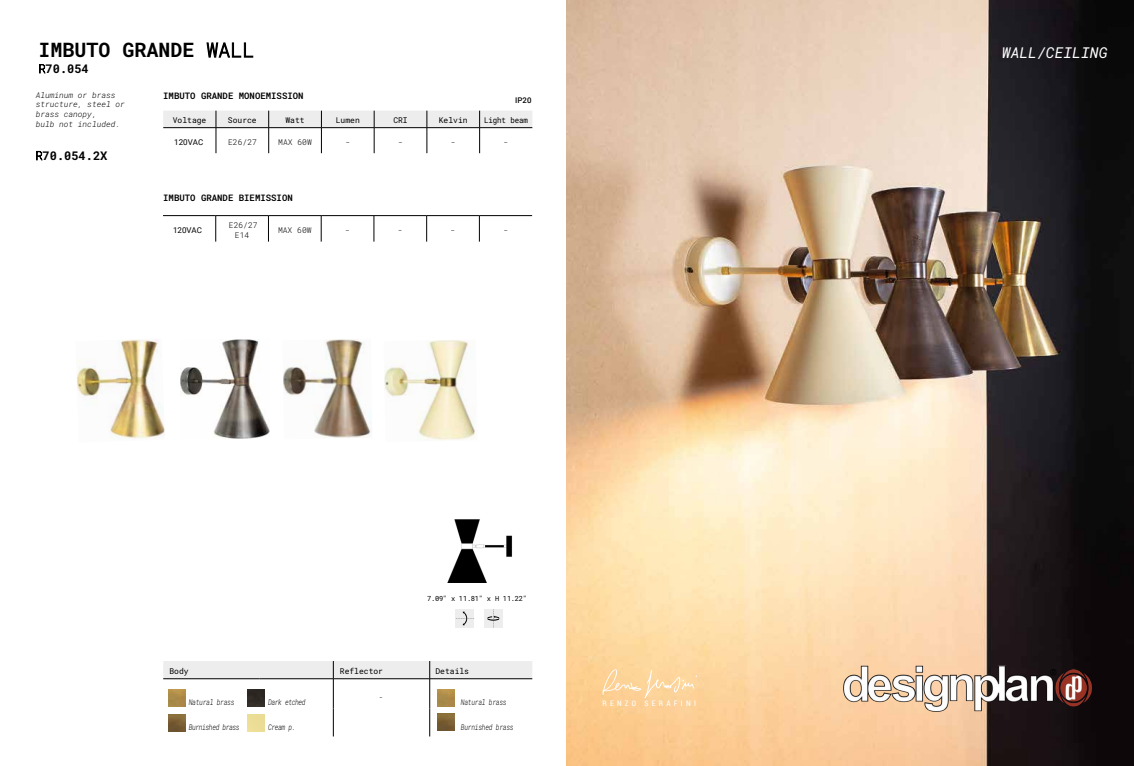
<style>
.page{position:relative;width:1134px;height:766px;background:#fff}
.page>*{position:absolute;margin:0;border:0;box-sizing:border-box;transform-origin:0 0}
.t1{font:700 20px "Roboto Mono";color:#000}
.t2{font:italic 15px "Roboto Mono";color:#fff}
.t3{font:700 12px "Roboto Mono";color:#000}
.t4{font:600 9px "Roboto Mono";color:#000}
.t5{font:italic 300 8px/9.6px "Roboto Mono";color:#000}
.t6{font:8px "Roboto Mono";color:#000}
.t7{font:italic 300 8px "Roboto Mono";letter-spacing:-.04em;color:#000;scale:.8 1}
.t8{font:300 8px/9.6px "Roboto Mono";color:#000;text-align:center}
.t9{font:italic 300 8px "Roboto Mono";letter-spacing:-.06em;color:#000;scale:.8 1}
.t10{font:8px "Roboto";color:#000}
.t11{font:8px "Roboto Mono";color:#000;scale:.93 1}
.t12{font:500 7.8px "Roboto";color:#000}
.t13{font:7.6px "Roboto Condensed";letter-spacing:.43em;color:#fff}
.t14{font:7px "Roboto Mono";letter-spacing:-.04em;color:#000}
.s1{font-weight:300}
.s2{font-weight:100}
</style>
<div class="page">
<img style="left:567px;top:0;width:567px;height:765px">
<svg style="left:602px;top:669px;width:95px;height:29px;background:#fcd7a2"></svg>
<svg style="left:163px;top:111px;width:369px;height:42px"></svg>
<div style="left:456px;top:609px;width:18px;height:18px;background:#ededed"></div>
<svg style="left:456px;top:611px;width:18px;height:14px"></svg>
<div style="left:484px;top:609px;width:19px;height:18px;background:#ededed"></div>
<svg style="left:487px;top:609px;width:12px;height:18px"></svg>
<img style="left:447px;top:519px;width:65px;height:63px">
<img style="left:77px;top:339px;width:88px;height:100px">
<hr style="left:163px;top:215px;width:53px;height:1px;background:#000">
<hr style="left:216px;top:215px;width:52px;height:1px;background:#000">
<svg style="left:216px;top:216px;width:1px;height:25px"></svg>
<hr style="left:268px;top:215px;width:53px;height:1px;background:#000">
<svg style="left:268px;top:216px;width:1px;height:25px"></svg>
<hr style="left:321px;top:215px;width:53px;height:1px;background:#000">
<svg style="left:321px;top:216px;width:1px;height:25px"></svg>
<hr style="left:374px;top:215px;width:53px;height:1px;background:#000">
<svg style="left:374px;top:216px;width:1px;height:25px"></svg>
<hr style="left:427px;top:215px;width:52px;height:1px;background:#000">
<svg style="left:426px;top:216px;width:1px;height:25px"></svg>
<hr style="left:479px;top:215px;width:53px;height:1px;background:#000">
<svg style="left:479px;top:216px;width:1px;height:25px"></svg>
<div style="left:163px;top:661px;width:369px;height:17px;background:#ededed"></div>
<hr style="left:163px;top:678px;width:97px;height:1px;background:#000">
<hr style="left:260px;top:678px;width:73px;height:1px;background:#000">
<hr style="left:333px;top:678px;width:97px;height:1px;background:#000">
<hr style="left:333px;top:678px;width:1px;height:30px;background:#000">
<svg style="left:333px;top:708px;width:1px;height:28px"></svg>
<hr style="left:430px;top:678px;width:102px;height:1px;background:#000">
<hr style="left:430px;top:678px;width:1px;height:30px;background:#000">
<svg style="left:430px;top:708px;width:1px;height:28px"></svg>
<img style="left:168px;top:689px;width:17px;height:17px">
<img style="left:168px;top:714px;width:17px;height:17px">
<img style="left:248px;top:689px;width:17px;height:17px">
<img style="left:437px;top:713px;width:17px;height:17px">
<img style="left:437px;top:689px;width:17px;height:17px">
<img style="left:283px;top:339px;width:88px;height:99px">
<img style="left:180px;top:339px;width:90px;height:99px">
<img style="left:384px;top:340px;width:91px;height:100px">
<img style="left:842px;top:664px;width:249px;height:49px">
<h1 class="t1" style="left:38px;top:36px;width:217px">IMBUTO GRANDE <span class="s1">WALL</span></h1>
<h3 class="t3" style="left:38px;top:60px;width:52px"><span class="s2">R</span>70.054</h3>
<p class="t5" style="left:36px;top:90px;width:91px">Aluminum or brass structure, steel or brass canopy,<br>bulb not included.</p>
<h3 class="t3" style="left:35px;top:147px;width:73px"><span class="s2">R</span>70.054.2X</h3>
<p class="t4" style="left:163px;top:90px;width:142px">IMBUTO GRANDE MONOEMISSION</p>
<p class="t12" style="left:515px;top:95px;width:18px">IP20</p>
<p class="t6" style="left:173px;top:115px;width:35px">Voltage</p>
<p class="t6" style="left:228px;top:115px;width:30px">Source</p>
<p class="t6" style="left:285px;top:115px;width:21px">Watt</p>
<p class="t6" style="left:336px;top:115px;width:25px">Lumen</p>
<p class="t6" style="left:393px;top:115px;width:16px">CRI</p>
<p class="t6" style="left:439px;top:115px;width:30px">Kelvin</p>
<p class="t11" style="left:484px;top:115px;width:49px">Light beam</p>
<p class="t10" style="left:174px;top:136px;width:30px">120VAC</p>
<p class="t8" style="left:228px;top:137px;width:30px">E26/27</p>
<p class="t8" style="left:278px;top:137px;width:35px">MAX 60W</p>
<p class="t8" style="left:345px;top:137px;width:6px">-</p>
<p class="t8" style="left:398px;top:137px;width:6px">-</p>
<p class="t8" style="left:451px;top:137px;width:6px">-</p>
<p class="t8" style="left:504px;top:137px;width:6px">-</p>
<p class="t4" style="left:163px;top:192px;width:131px">IMBUTO GRANDE BIEMISSION</p>
<p class="t10" style="left:173px;top:224px;width:30px">120VAC</p>
<p class="t8" style="left:229px;top:220px;width:30px">E26/27<br>E14</p>
<p class="t8" style="left:278px;top:225px;width:35px">MAX 60W</p>
<p class="t8" style="left:345px;top:225px;width:6px">-</p>
<p class="t8" style="left:398px;top:225px;width:6px">-</p>
<p class="t8" style="left:451px;top:225px;width:6px">-</p>
<p class="t8" style="left:503px;top:225px;width:6px">-</p>
<p class="t14" style="left:427px;top:593px;width:101px">7.09" x 11.81" x H 11.22"</p>
<p class="t6" style="left:169px;top:665px;width:21px">Body</p>
<p class="t6" style="left:340px;top:665px;width:45px">Reflector</p>
<p class="t6" style="left:435px;top:665px;width:35px">Details</p>
<p class="t7" style="left:189px;top:696px;width:59px">Natural brass</p>
<p class="t9" style="left:268px;top:696px;width:48px">Dark etched</p>
<p class="t7" style="left:461px;top:696px;width:59px">Natural brass</p>
<p class="t9" style="left:189px;top:721px;width:65px">Burnished brass</p>
<p class="t7" style="left:268px;top:721px;width:36px">Cream p.</p>
<p class="t7" style="left:461px;top:721px;width:67px">Burnished brass</p>
<p class="t13" style="left:602px;top:697px;width:95px">RENZO SERAFINI</p>
<h2 class="t2" style="left:1002px;top:43px;width:107px">WALL/CEILING</h2>
</div>
